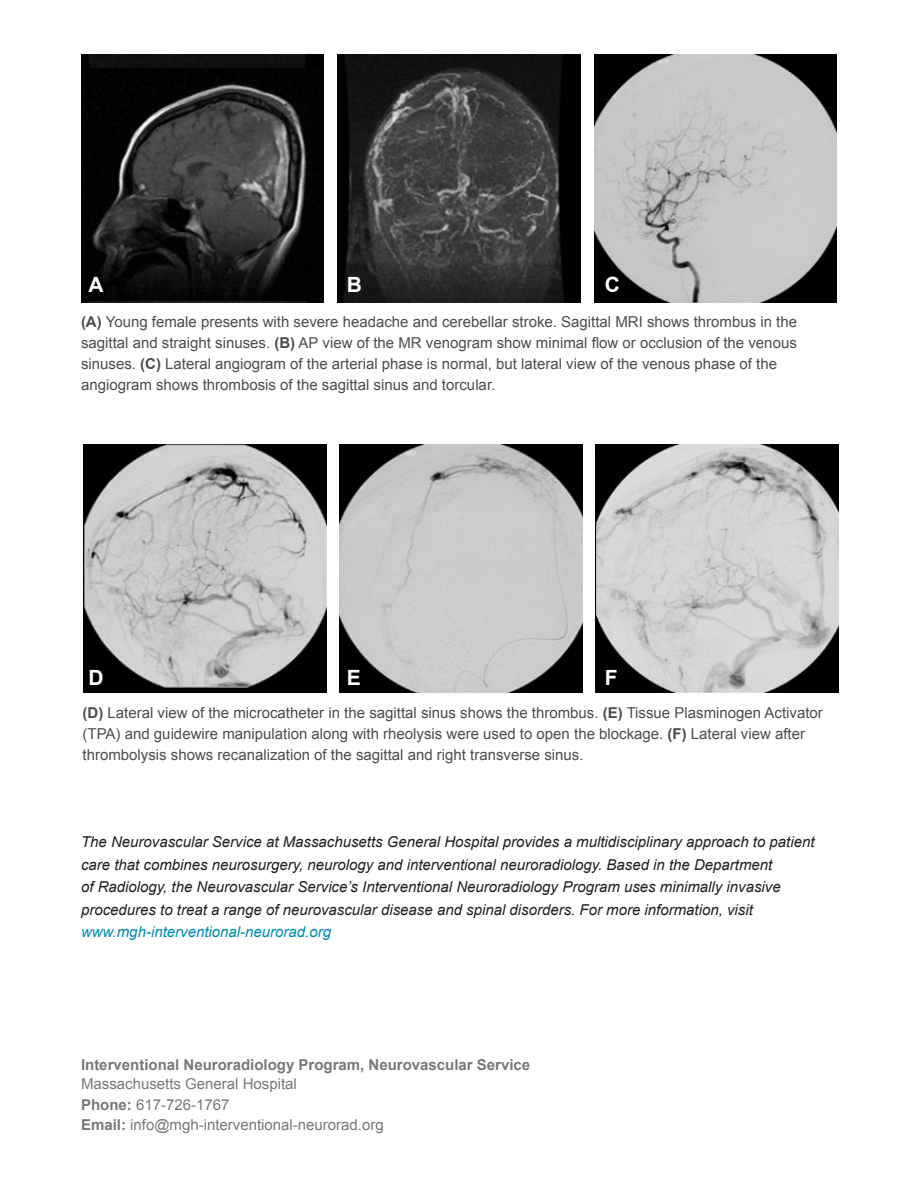
<style>
.page{position:relative;width:918px;height:1188px;background:#fff}
.page>*{position:absolute;margin:0;border:0;box-sizing:border-box;transform-origin:0 0}
.t1{font:700 21px "Arial";color:#fff}
.Figure_legends{font:15px/21px "Arial";color:#4b4c4d}
.Boilerplate{font:italic 15px/22.5px "Arial";color:#231f20}
.t2{font:15px/21px "Arial";color:#76787b}
.t3{font:700 15px "Arial";color:#76787b}
.Boilerplate-2{font:italic 15px "Arial";color:#008bb0}
.s1{font-weight:700}
</style>
<div class="page">
<img style="left:83px;top:444px;width:243px;height:249px">
<img style="left:339px;top:444px;width:243px;height:249px">
<img style="left:596px;top:444px;width:243px;height:249px">
<img style="left:81px;top:54px;width:243px;height:249px">
<img style="left:338px;top:54px;width:243px;height:249px">
<img style="left:594px;top:54px;width:243px;height:249px">
<p class="t1" style="left:88px;top:270px;width:17px">A</p>
<p class="t1" style="left:347px;top:270px;width:17px">B</p>
<p class="t1" style="left:605px;top:270px;width:17px">C</p>
<p class="Figure_legends" style="left:81px;top:312px;width:718px"><span class="s1">(A)</span> Young female presents with severe headache and cerebellar stroke. Sagittal MRI shows thrombus in the sagittal and straight sinuses. <span class="s1">(B)</span> AP view of the MR venogram show minimal flow or occlusion of the venous sinuses. <span class="s1">(C)</span> Lateral angiogram of the arterial phase is normal, but lateral view of the venous phase of the angiogram shows thrombosis of the sagittal sinus and torcular.</p>
<p class="t1" style="left:88px;top:663px;width:17px">D</p>
<p class="t1" style="left:347px;top:663px;width:16px">E</p>
<p class="t1" style="left:605px;top:663px;width:14px">F</p>
<p class="Figure_legends" style="left:83px;top:702px;width:742px"><span class="s1">(D)</span> Lateral view of the microcatheter in the sagittal sinus shows the thrombus. <span class="s1">(E)</span> Tissue Plasminogen Activator (TPA) and guidewire manipulation along with rheolysis were used to open the blockage. <span class="s1">(F)</span> Lateral view after thrombolysis shows recanalization of the sagittal and right transverse sinus.</p>
<p class="Boilerplate" style="left:81px;top:831px;width:735px">The Neurovascular Service at Massachusetts General Hospital provides a multidisciplinary approach to patient care that combines neurosurgery, neurology and interventional neuroradiology. Based in the Department<br>of Radiology, the Neurovascular Service’s Interventional Neuroradiology Program uses minimally invasive procedures to treat a range of neurovascular disease and spinal disorders. For more information, visit</p>
<p class="Boilerplate-2" style="left:81px;top:922px;width:252px">www.mgh-interventional-neurorad.org</p>
<p class="t3" style="left:81px;top:1055px;width:451px">Interventional Neuroradiology Program, Neurovascular Service</p>
<p class="t2" style="left:81px;top:1074px;width:217px">Massachusetts General Hospital<br><span class="s1">Phone:</span> 617-726-1767</p>
<p class="t2" style="left:81px;top:1114px;width:304px"><span class="s1">Email:</span> info@mgh-interventional-neurorad.org</p>
</div>
